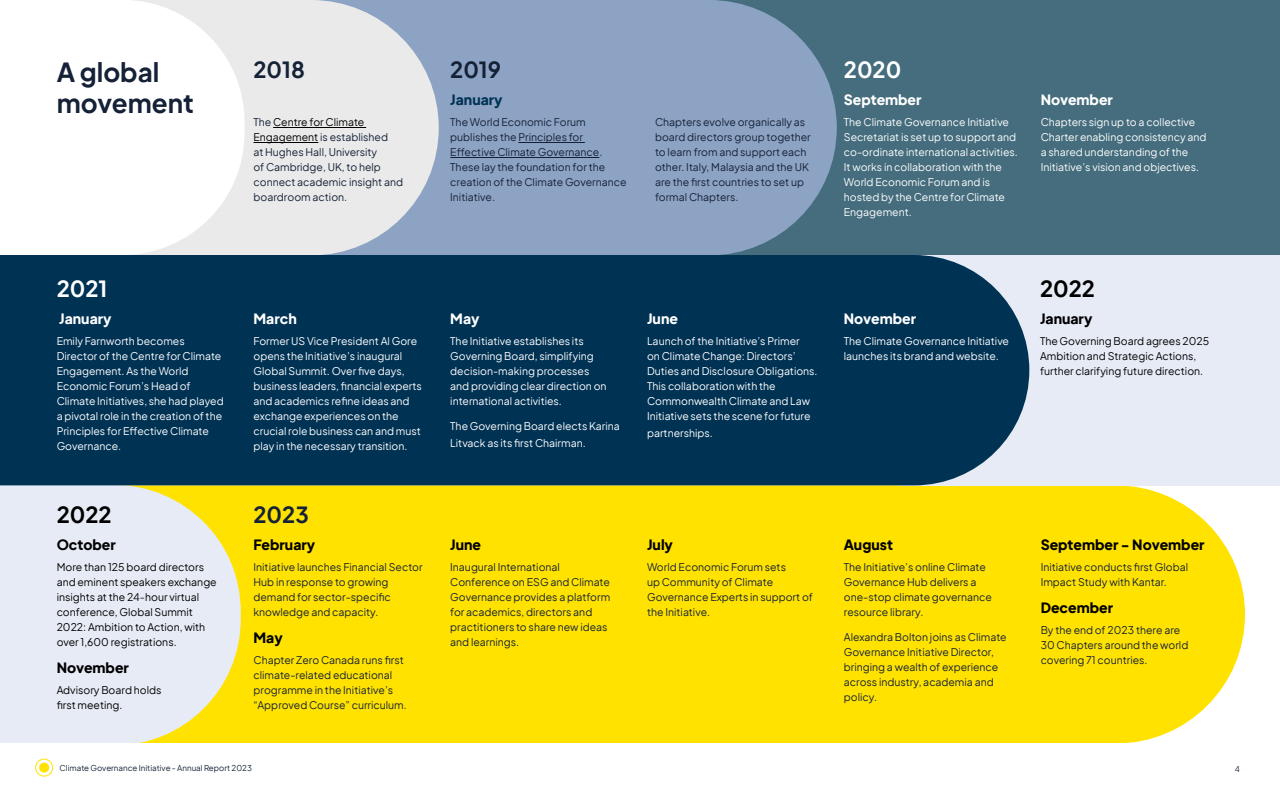
<style>
.page{position:relative;width:1280px;height:800px;background:#fff}
.page>*{position:absolute;margin:0;border:0;box-sizing:border-box;transform-origin:0 0}
.t1{font:700 26px/31.2px "Plus Jakarta Sans";color:#152137}
.t2{font:700 22px "Plus Jakarta Sans";color:#152137}
.t3{font:700 22px "Plus Jakarta Sans";color:#fff}
.t4{font:700 22px "Plus Jakarta Sans";color:#000}
.t5{font:800 14px "Plus Jakarta Sans";color:#000}
.t6{font:800 14px "Plus Jakarta Sans";color:#fff}
.t7{font:800 14px "Plus Jakarta Sans";color:#003254}
.t8{font:10.5px/15px "Plus Jakarta Sans";color:#152137}
.t9{font:10.5px/15px "Plus Jakarta Sans";color:#fff}
.t10{font:10.5px/15px "Plus Jakarta Sans";color:#000}
.t11{font:8px "Plus Jakarta Sans";color:#152137}
.s1{color:#000}
.s2{color:#152137}
</style>
<div class="page">
<div style="left:711px;top:0;width:569px;height:255px;background:#456d7d"></div>
<svg style="left:439px;top:0;width:398px;height:255px;background:#879fbe"></svg>
<div style="left:241px;top:485px;width:1004px;height:258px;background:#ffe200"></div>
<svg style="left:245px;top:0;width:194px;height:255px;background:#dde0e4"></svg>
<svg style="left:0;top:485px;width:241px;height:258px;background:#e8e9db"></svg>
<div style="left:901px;top:255px;width:379px;height:230px;background:#e6ebf5"></div>
<div style="left:0;top:255px;width:1029px;height:230px;background:#003254"></div>
<svg style="left:132px;top:0;width:113px;height:255px"></svg>
<hr style="left:273px;top:127px;width:93px;height:1px;background:#000">
<hr style="left:253px;top:142px;width:65px;height:1px;background:#000">
<hr style="left:518px;top:142px;width:67px;height:1px;background:#152137">
<hr style="left:450px;top:157px;width:149px;height:1px;background:#152137">
<div style="left:35px;top:759px;width:18px;height:18px;border:1px solid #ffe200;border-radius:50%"></div>
<div style="left:39px;top:763px;width:10px;height:10px;background:#ffe200;border-radius:50%"></div>
<h1 class="t1" style="left:57px;top:53px;width:139px">A global movement</h1>
<h2 class="t3" style="left:844px;top:50px;width:59px">2020</h2>
<h2 class="t2" style="left:253px;top:50px;width:53px">2018</h2>
<p class="t8" style="left:253px;top:113px;width:151px">The <span class="s1">Centre for Climate<br>Engagement</span> is established<br>at Hughes Hall, University<br>of Cambridge, UK, to help connect academic insight and boardroom action.</p>
<h2 class="t2" style="left:450px;top:50px;width:52px">2019</h2>
<h3 class="t7" style="left:450px;top:87px;width:54px">January</h3>
<p class="t8" style="left:450px;top:113px;width:178px">The World Economic Forum publishes the Principles for<br>Effective Climate Governance.<br>These lay the foundation for the creation of the Climate Governance<br>Initiative.</p>
<p class="t8" style="left:655px;top:113px;width:157px">Chapters evolve organically as board directors group together to learn from and support each other. Italy, Malaysia and the UK are the first countries to set up formal Chapters.</p>
<h3 class="t6" style="left:844px;top:87px;width:79px">September</h3>
<p class="t9" style="left:844px;top:113px;width:175px">The Climate Governance Initiative<br>Secretariat is set up to support and co-ordinate international activities.<br>It works in collaboration with the<br>World Economic Forum and is hosted by the Centre for Climate<br>Engagement.</p>
<h3 class="t6" style="left:1041px;top:87px;width:74px">November</h3>
<p class="t9" style="left:1041px;top:113px;width:167px">Chapters sign up to a collective Charter enabling consistency and a shared understanding of the Initiative’s vision and objectives.</p>
<h2 class="t3" style="left:57px;top:270px;width:52px">2021</h2>
<h3 class="t6" style="left:59px;top:306px;width:54px">January</h3>
<p class="t9" style="left:57px;top:333px;width:169px">Emily Farnworth becomes<br>Director of the Centre for Climate<br>Engagement. As the World<br>Economic Forum’s Head of<br>Climate Initiatives, she had played a pivotal role in the creation of the<br>Principles for Effective Climate<br>Governance.</p>
<h2 class="t4" style="left:57px;top:495px;width:56px">2022</h2>
<h3 class="t5" style="left:57px;top:532px;width:61px">October</h3>
<p class="t10" style="left:57px;top:559px;width:162px">More than 125 board directors and eminent speakers exchange insights at the 24<span class="s2">-</span>hour virtual conference, Global Summit<br>2022: Ambition to Action, with over 1,600 registrations.</p>
<h3 class="t5" style="left:57px;top:655px;width:74px">November</h3>
<p class="t10" style="left:57px;top:681px;width:106px">Advisory Board holds first meeting.</p>
<h3 class="t6" style="left:253px;top:306px;width:45px">March</h3>
<p class="t9" style="left:253px;top:333px;width:170px">Former US Vice President Al Gore opens the Initiative’s inaugural<br>Global Summit. Over five days, business leaders, financial experts and academics refine ideas and exchange experiences on the crucial role business can and must play in the necessary transition.</p>
<h2 class="t2" style="left:253px;top:495px;width:57px">2023</h2>
<h3 class="t5" style="left:253px;top:532px;width:63px">February</h3>
<p class="t8" style="left:253px;top:559px;width:171px">Initiative launches Financial Sector<br>Hub in response to growing demand for sector-specific knowledge and capacity.</p>
<h3 class="t5" style="left:253px;top:625px;width:31px">May</h3>
<p class="t8" style="left:253px;top:651px;width:155px">Chapter Zero Canada runs first climate-related educational programme in the Initiative’s “Approved Course” curriculum.</p>
<h3 class="t6" style="left:450px;top:306px;width:31px">May</h3>
<p class="t9" style="left:450px;top:333px;width:158px">The Initiative establishes its<br>Governing Board, simplifying decision-making processes and providing clear direction on international activities.</p>
<p class="t9" style="left:450px;top:417px;width:171px;line-height:16.8px">The Governing Board elects Karina<br>Litvack as its first Chairman.</p>
<h3 class="t5" style="left:450px;top:532px;width:32px">June</h3>
<p class="t8" style="left:450px;top:559px;width:161px">Inaugural International<br>Conference on ESG and Climate<br>Governance provides a platform for academics, directors and practitioners to share new ideas and learnings.</p>
<h3 class="t6" style="left:647px;top:306px;width:32px">June</h3>
<p class="t9" style="left:647px;top:333px;width:172px">Launch of the Initiative’s Primer<br>on Climate Change: Directors’<br>Duties and Disclosure Obligations.<br>This collaboration with the<br>Commonwealth Climate and Law<br>Initiative sets the scene for future</p>
<p class="t9" style="left:647px;top:425px;width:67px">partnerships.</p>
<h3 class="t6" style="left:844px;top:306px;width:74px">November</h3>
<p class="t9" style="left:844px;top:333px;width:167px">The Climate Governance Initiative launches its brand and website.</p>
<h3 class="t5" style="left:647px;top:532px;width:27px">July</h3>
<p class="t8" style="left:647px;top:559px;width:167px">World Economic Forum sets<br>up Community of Climate<br>Governance Experts in support of the Initiative.</p>
<h3 class="t5" style="left:844px;top:532px;width:51px">August</h3>
<p class="t8" style="left:844px;top:559px;width:149px">The Initiative’s online Climate<br>Governance Hub delivers a one-stop climate governance resource library.</p>
<p class="t8" style="left:844px;top:629px;width:164px">Alexandra Bolton joins as Climate<br>Governance Initiative Director, bringing a wealth of experience across industry, academia and policy.</p>
<h2 class="t4" style="left:1040px;top:270px;width:56px">2022</h2>
<h3 class="t5" style="left:1040px;top:306px;width:54px">January</h3>
<p class="t10" style="left:1040px;top:333px;width:171px">The Governing Board agrees 2025<br>Ambition and Strategic Actions, further clarifying future direction.</p>
<h3 class="t5" style="left:1041px;top:532px;width:165px">September - November</h3>
<p class="t8" style="left:1041px;top:559px;width:149px">Initiative conducts first Global<br>Impact Study with Kantar.</p>
<h3 class="t5" style="left:1041px;top:595px;width:74px">December</h3>
<p class="t8" style="left:1041px;top:621px;width:149px">By the end of 2023 there are<br>30 Chapters around the world covering 71 countries.</p>
<p class="t11" style="left:60px;top:761px;width:194px">Climate Governance Initiative - Annual Report 2023</p>
<p class="t11" style="left:1235px;top:763px;width:7px">4</p>
</div>
